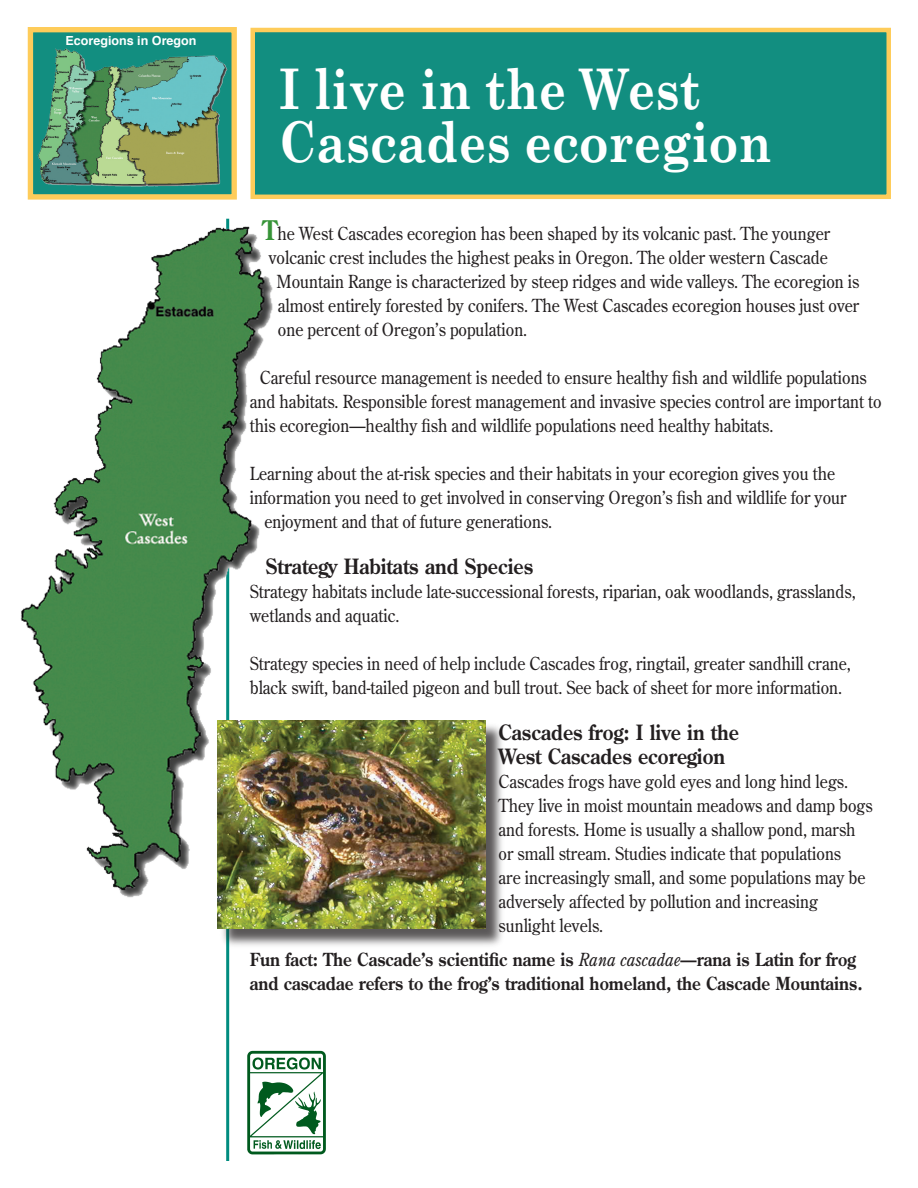
<style>
.page{position:relative;width:918px;height:1188px;background:#fff}
.page>*{position:absolute;margin:0;border:0;box-sizing:border-box;transform-origin:0 0}
.t1{font:700 56.25px/52.5px "Century Schoolbook";color:#fff;scale:.86 1}
.t2{font:700 21px/24px "Century Old Style Std";color:#231f20;scale:.9 1}
.t3{font:18px/24px "Century Old Style Std";color:#231f20;scale:.9 1}
.t4{font:700 18px/24px "Century Old Style Std";color:#231f20;scale:.9 1}
.t5{font:700 12.6px "Helvetica";color:#fff}
.s1{font-weight:700;font-size:27px;color:#379438}
.s2{font-weight:400;font-style:italic}
</style>
<div class="page">
<hr style="left:226px;top:219px;width:3px;height:942px;background:#008c7f">
<div style="left:253px;top:30px;width:636px;height:167px;background:#128e80"></div>
<div style="left:250px;top:28px;width:641px;height:171px;border:4px solid #fecc5a"></div>
<img style="left:247px;top:1050px;width:79px;height:105px">
<div style="left:30px;top:30px;width:204px;height:167px;background:#128e80"></div>
<div style="left:28px;top:27px;width:209px;height:173px;border:5px solid #fecc5a"></div>
<img style="left:27px;top:43px;width:201px;height:148px">
<div style="left:219px;top:722px;width:285px;height:227px;background:#231f20;opacity:.75"></div>
<img style="left:218px;top:721px;width:267px;height:208px">
<img style="left:20px;top:218px;width:256px;height:689px">
<p class="t5" style="left:66px;top:29px;width:132px">Ecoregions in Oregon</p>
<h1 class="t1" style="left:279px;top:62px;width:574px">I live in the West<br>Cascades ecoregion</h1>
<p class="t3" style="left:263px;top:222px;width:632px"><span class="s1">T</span>he West Cascades ecoregion has been shaped by its volcanic past. The younger</p>
<p class="t3" style="left:269px;top:246px;width:623px">volcanic crest includes the highest peaks in Oregon. The older western Cascade</p>
<p class="t3" style="left:276px;top:270px;width:649px">Mountain Range is characterized by steep ridges and wide valleys. The ecoregion is</p>
<p class="t3" style="left:278px;top:294px;width:647px">almost entirely forested by conifers. The West Cascades ecoregion houses just over</p>
<p class="t3" style="left:278px;top:318px;width:279px">one percent of Oregon’s population.</p>
<p class="t3" style="left:250px;top:366px;width:704px;text-indent:10px">Careful resource management is needed to ensure healthy fish and wildlife populations and habitats. Responsible forest management and invasive species control are important to this ecoregion—healthy fish and wildlife populations need healthy habitats.</p>
<p class="t3" style="left:250px;top:462px;width:652px">Learning about the at-risk species and their habitats in your ecoregion gives you the</p>
<p class="t3" style="left:250px;top:486px;width:665px">information you need to get involved in conserving Oregon’s fish and wildlife for your</p>
<p class="t3" style="left:264px;top:510px;width:321px">enjoyment and that of future generations.</p>
<p class="t2" style="left:266px;top:554px;width:299px">Strategy Habitats and Species</p>
<p class="t3" style="left:250px;top:579px;width:675px">Strategy habitats include late-successional forests, riparian, oak woodlands, grasslands, wetlands and aquatic.</p>
<p class="t3" style="left:250px;top:651px;width:669px">Strategy species in need of help include Cascades frog, ringtail, greater sandhill crane, black swift, band-tailed pigeon and bull trout. See back of sheet for more information.</p>
<p class="t2" style="left:499px;top:719px;width:269px">Cascades frog: I live in the<br>West Cascades ecoregion</p>
<p class="t3" style="left:499px;top:769px;width:417px">Cascades frogs have gold eyes and long hind legs.<br>They live in moist mountain meadows and damp bogs and forests. Home is usually a shallow pond, marsh or small stream. Studies indicate that populations<br>are increasingly small, and some populations may be adversely affected by pollution and increasing sunlight levels.</p>
<p class="t4" style="left:250px;top:947px;width:683px">Fun fact: The Cascade’s scientific name is <span class="s2">Rana cascadae</span>—rana is Latin for frog and cascadae refers to the frog’s traditional homeland, the Cascade Mountains.</p>
</div>
